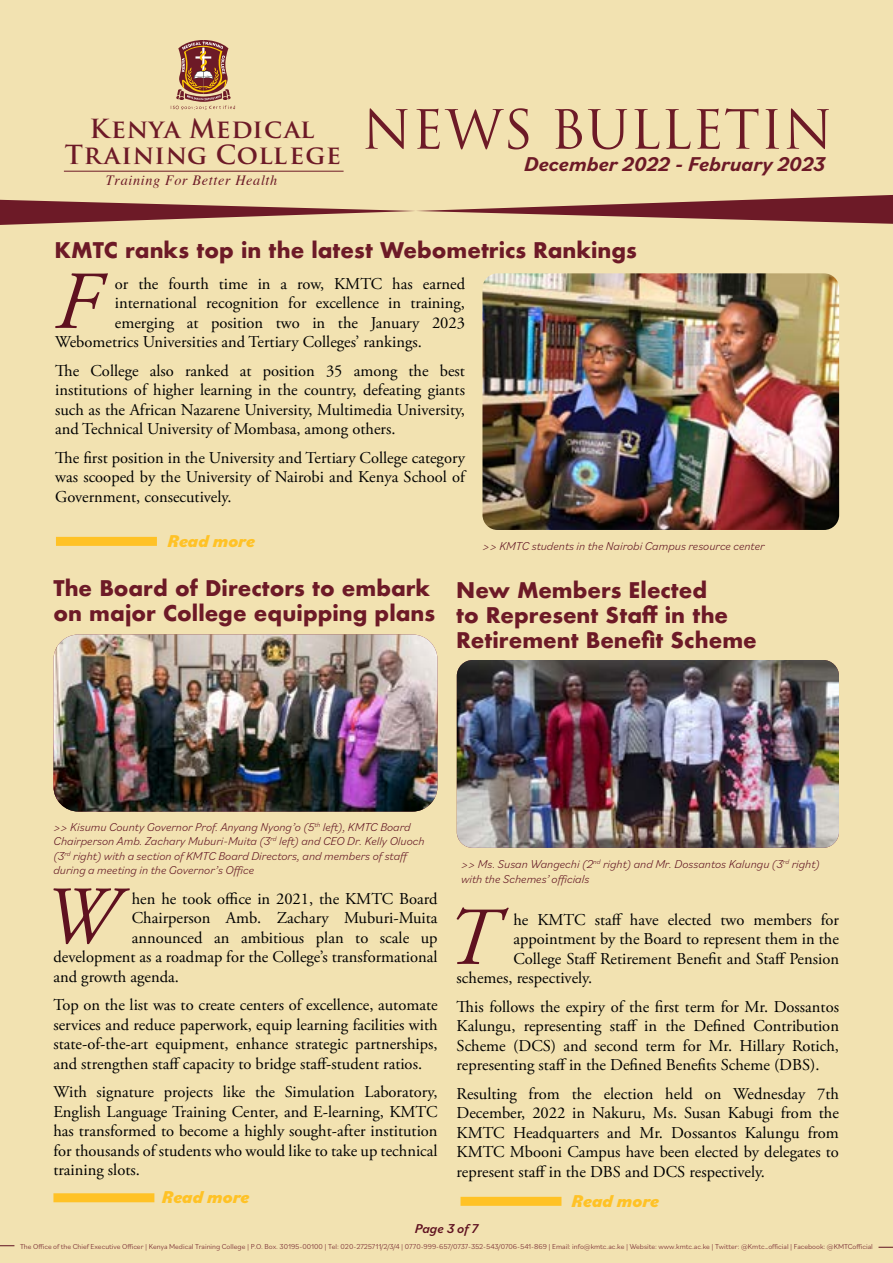
<style>
.page{position:relative;width:893px;height:1263px;background:#f2e2b1}
.page>*{position:absolute;margin:0;border:0;box-sizing:border-box;transform-origin:0 0}
.t1{font:italic 82.2px "Adobe Garamond Pro";color:#5f1120}
.t2{font:52.5px "Trajan Pro";color:#6d1a27}
.t3{font:700 25.65px/26.4px "Trajan Pro";letter-spacing:.03em;color:#6d1a27;text-align:center}
.t4{font:700 21px/25.2px "Futura";color:#6d1a27}
.t5{font:italic 700 21px "Bilo";color:#6d1a27}
.t6{font:italic 800 18px "Bilo";color:#ffc226}
.t7{font:16.5px/19.5px "Adobe Garamond Pro";color:#000;text-align:justify}
.t8{font:italic 14.25px "Times";letter-spacing:.045em;color:#6d1a27}
.t9{font:italic 500 13.5px "Bilo";color:#5f1120}
.t10{font:italic 300 12px/14.4px "Bilo";color:#5f1120}
.t11{font:300 7.5px "Bilo";color:#6d1a27}
</style>
<div class="page">
<svg style="left:0;top:1245px;width:14px;height:1px"></svg>
<svg style="left:878px;top:1247px;width:15px;height:1px"></svg>
<hr style="left:64px;top:171px;width:280px;height:1px;background:#6d1a27">
<svg style="left:171px;top:40px;width:64px;height:70px"></svg>
<svg style="left:0;top:195px;width:893px;height:30px"></svg>
<div style="left:56px;top:537px;width:101px;height:9px;background:#ffc226"></div>
<img style="left:482px;top:273px;width:357px;height:257px">
<img style="left:53px;top:634px;width:384px;height:178px">
<img style="left:457px;top:660px;width:382px;height:188px">
<div style="left:460px;top:1197px;width:101px;height:9px;background:#ffc226"></div>
<div style="left:53px;top:1193px;width:101px;height:9px;background:#ffc226"></div>
<h3 class="t3" style="left:65px;top:116px;width:278px">Kenya Medical<br>Training College</h3>
<p class="t8" style="left:106px;top:168px;width:173px">Training For Better Health</p>
<h2 class="t2" style="left:362px;top:96px;width:472px">NEWS BULLETIN</h2>
<p class="t5" style="left:524px;top:150px;width:302px">December 2022 - February 2023</p>
<p class="t4" style="left:54px;top:237px;width:584px">KMTC ranks top in the latest Webometrics Rankings</p>
<h1 class="t1" style="left:55px;top:252px;width:45px">F</h1>
<p class="t7" style="left:115px;top:274px;width:352px">or the fourth time in a row, KMTC has earned</p>
<p class="t7" style="left:115px;top:294px;width:352px">international recognition for excellence in training,</p>
<p class="t7" style="left:115px;top:313px;width:352px">emerging at position two in the January 2023</p>
<p class="t7" style="left:55px;top:333px;width:368px">Webometrics Universities and Tertiary Colleges’ rankings.</p>
<p class="t7" style="left:55px;top:361px;width:411px">The College also ranked at position 35 among the best institutions of higher learning in the country, defeating giants such as the African Nazarene University, Multimedia University, and Technical University of Mombasa, among others.</p>
<p class="t7" style="left:55px;top:448px;width:411px">The first position in the University and Tertiary College category was scooped by the University of Nairobi and Kenya School of Government, consecutively.</p>
<p class="t6" style="left:168px;top:528px;width:89px">Read more</p>
<p class="t10" style="left:482px;top:538px;width:284px">&gt;&gt; KMTC students in the Nairobi Campus resource center</p>
<p class="t4" style="left:53px;top:575px;width:383px">The Board of Directors to embark on major College equipping plans</p>
<p class="t4" style="left:456px;top:577px;width:302px">New Members Elected<br>to Represent Staff in the<br>Retirement Benefit Scheme</p>
<p class="t10" style="left:53px;top:819px;width:373px">&gt;&gt; Kisumu County Governor Prof. Anyang Nyong’o (5<sup>th</sup> left), KMTC Board Chairperson Amb. Zachary Muburi-Muita (3<sup>rd</sup> left) and CEO Dr. Kelly Oluoch (3<sup>rd</sup> right) with a section of KMTC Board Directors, and members of staff during a meeting in the Governor’s Office</p>
<h1 class="t1" style="left:43px;top:867px;width:74px">W</h1>
<p class="t7" style="left:132px;top:889px;width:307px">hen he took office in 2021, the KMTC Board</p>
<p class="t7" style="left:132px;top:909px;width:307px">Chairperson Amb. Zachary Muburi-Muita</p>
<p class="t7" style="left:132px;top:928px;width:307px">announced an ambitious plan to scale up</p>
<p class="t7" style="left:53px;top:948px;width:386px">development as a roadmap for the College’s transformational</p>
<p class="t7" style="left:53px;top:967px;width:127px">and growth agenda.</p>
<p class="t7" style="left:53px;top:996px;width:386px">Top on the list was to create centers of excellence, automate services and reduce paperwork, equip learning facilities with state-of-the-art equipment, enhance strategic partnerships, and strengthen staff capacity to bridge staff-student ratios.</p>
<p class="t7" style="left:53px;top:1083px;width:386px">With signature projects like the Simulation Laboratory, English Language Training Center, and E-learning, KMTC has transformed to become a highly sought-after institution for thousands of students who would like to take up technical training slots.</p>
<p class="t10" style="left:461px;top:856px;width:360px">&gt;&gt; Ms. Susan Wangechi (2<sup>nd</sup> right) and Mr. Dossantos Kalungu (3<sup>rd</sup> right) with the Schemes’ officials</p>
<h1 class="t1" style="left:445px;top:888px;width:54px">T</h1>
<p class="t7" style="left:513px;top:910px;width:327px">he KMTC staff have elected two members for</p>
<p class="t7" style="left:513px;top:930px;width:327px">appointment by the Board to represent them in the</p>
<p class="t7" style="left:513px;top:949px;width:327px">College Staff Retirement Benefit and Staff Pension</p>
<p class="t7" style="left:457px;top:969px;width:137px">schemes, respectively.</p>
<p class="t7" style="left:457px;top:997px;width:384px">This follows the expiry of the first term for Mr. Dossantos Kalungu, representing staff in the Defined Contribution Scheme (DCS) and second term for Mr. Hillary Rotich, representing staff in the Defined Benefits Scheme (DBS).</p>
<p class="t7" style="left:457px;top:1084px;width:384px">Resulting from the election held on Wednesday 7th December, 2022 in Nakuru, Ms. Susan Kabugi from the KMTC Headquarters and Mr. Dossantos Kalungu from KMTC Mbooni Campus have been elected by delegates to represent staff in the DBS and DCS respectively.</p>
<p class="t6" style="left:162px;top:1184px;width:89px">Read more</p>
<p class="t6" style="left:572px;top:1188px;width:89px">Read more</p>
<p class="t9" style="left:415px;top:1219px;width:65px">Page 3 of 7</p>
<p class="t11" style="left:20px;top:1241px;width:854px">The Office of the Chief Executive Officer | Kenya Medical Training College | P.O. Box. 30195-00100 | Tel: 020-2725711/2/3/4 | 0770-999-657/0737-352-543/0706-541-869 | Email: info@kmtc.ac.ke | Website: www.kmtc.ac.ke | Twitter: @Kmtc_official | Facebook: @KMTCofficial</p>
</div>
